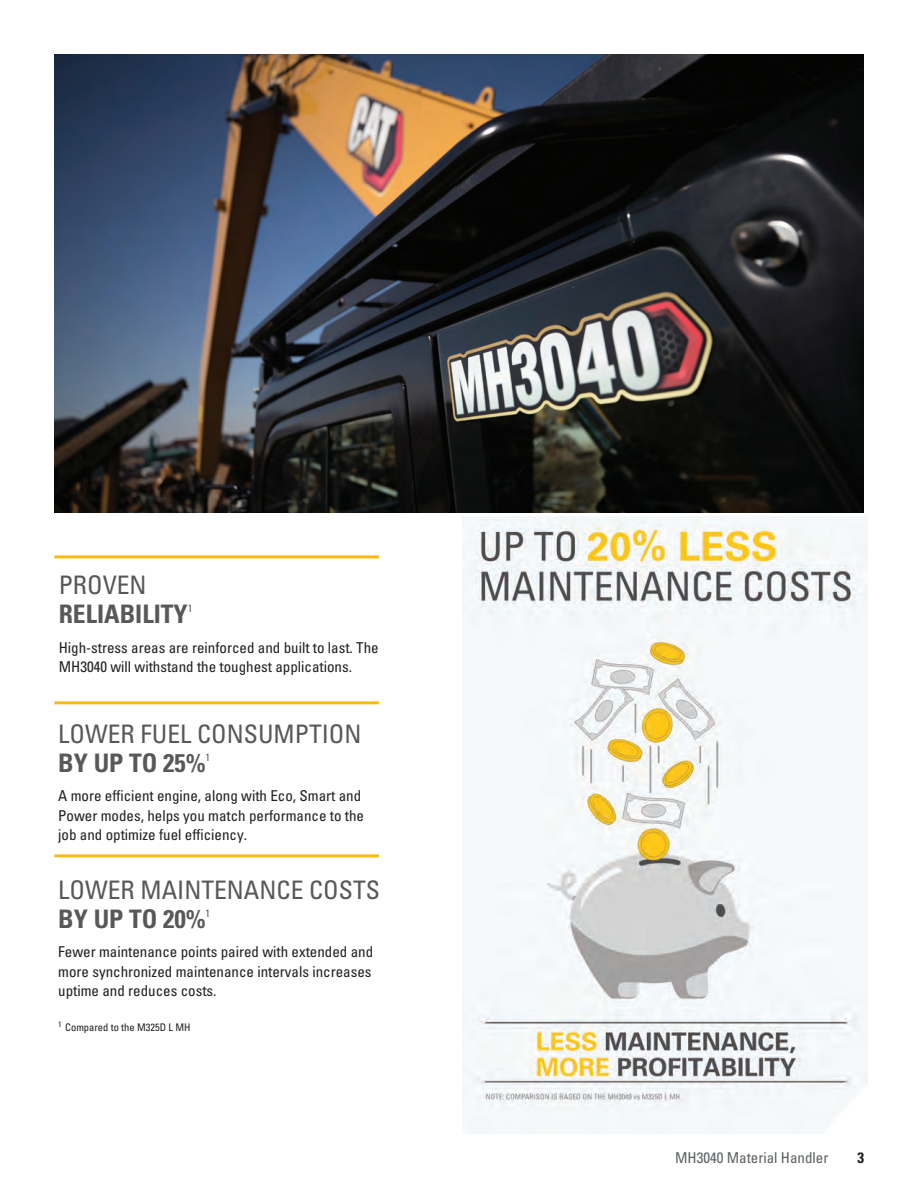
<style>
.page{position:relative;width:918px;height:1188px;background:#fff}
.page>*{position:absolute;margin:0;border:0;box-sizing:border-box;transform-origin:0 0}
.t1{font:condensed 25.5px "Univers LTCYR 57";color:#57585a}
.t2{font:25.5px "Univers LTCYR 67 Bold Cond";color:#57585a}
.t3{font:condensed 15px/19.5px "Univers LTCYR 57";color:#231f20}
.t4{font:condensed 15px "Univers LTCYR 57";color:#5d6163}
.t5{font:15px "Univers LTCYR 67 Bold Cond";color:#231f20}
.t6{font:condensed 10.5px "Univers LTCYR 57";color:#231f20}
.t7{font:condensed 10.5px "Univers LTCYR 57";color:#57585a}
</style>
<div class="page">
<img style="left:462px;top:516px;width:406px;height:617px">
<img style="left:54px;top:54px;width:810px;height:459px">
<hr style="left:54px;top:701px;width:325px;height:3px;background:#fcba13">
<hr style="left:54px;top:854px;width:325px;height:3px;background:#fcba13">
<hr style="left:54px;top:555px;width:325px;height:3px;background:#fcba13">
<h1 class="t1" style="left:59px;top:569px;width:89px">PROVEN</h1>
<h1 class="t2" style="left:59px;top:598px;width:130px">RELIABILITY</h1>
<p class="t7" style="left:188px;top:602px;width:6px">1</p>
<p class="t3" style="left:59px;top:637px;width:321px">High-stress areas are reinforced and built to last. The<br>MH3040 will withstand the toughest applications.</p>
<h1 class="t1" style="left:58px;top:718px;width:305px">LOWER FUEL CONSUMPTION</h1>
<h1 class="t2" style="left:58px;top:747px;width:149px">BY UP TO 25%</h1>
<p class="t7" style="left:206px;top:751px;width:6px">1</p>
<p class="t3" style="left:58px;top:786px;width:307px">A more efficient engine, along with Eco, Smart and<br>Power modes, helps you match performance to the job and optimize fuel efficiency.</p>
<h1 class="t1" style="left:58px;top:874px;width:323px">LOWER MAINTENANCE COSTS</h1>
<h1 class="t2" style="left:58px;top:903px;width:149px">BY UP TO 20%</h1>
<p class="t7" style="left:206px;top:907px;width:6px">1</p>
<p class="t3" style="left:58px;top:942px;width:316px;text-align:justify">Fewer maintenance points paired with extended and more synchronized maintenance intervals increases uptime and reduces costs.</p>
<p class="t6" style="left:58px;top:1021px;width:134px"><sup>1</sup> Compared to the M325D L MH</p>
<p class="t4" style="left:675px;top:1148px;width:155px">MH3040 Material Handler</p>
<p class="t5" style="left:857px;top:1148px;width:8px">3</p>
</div>
